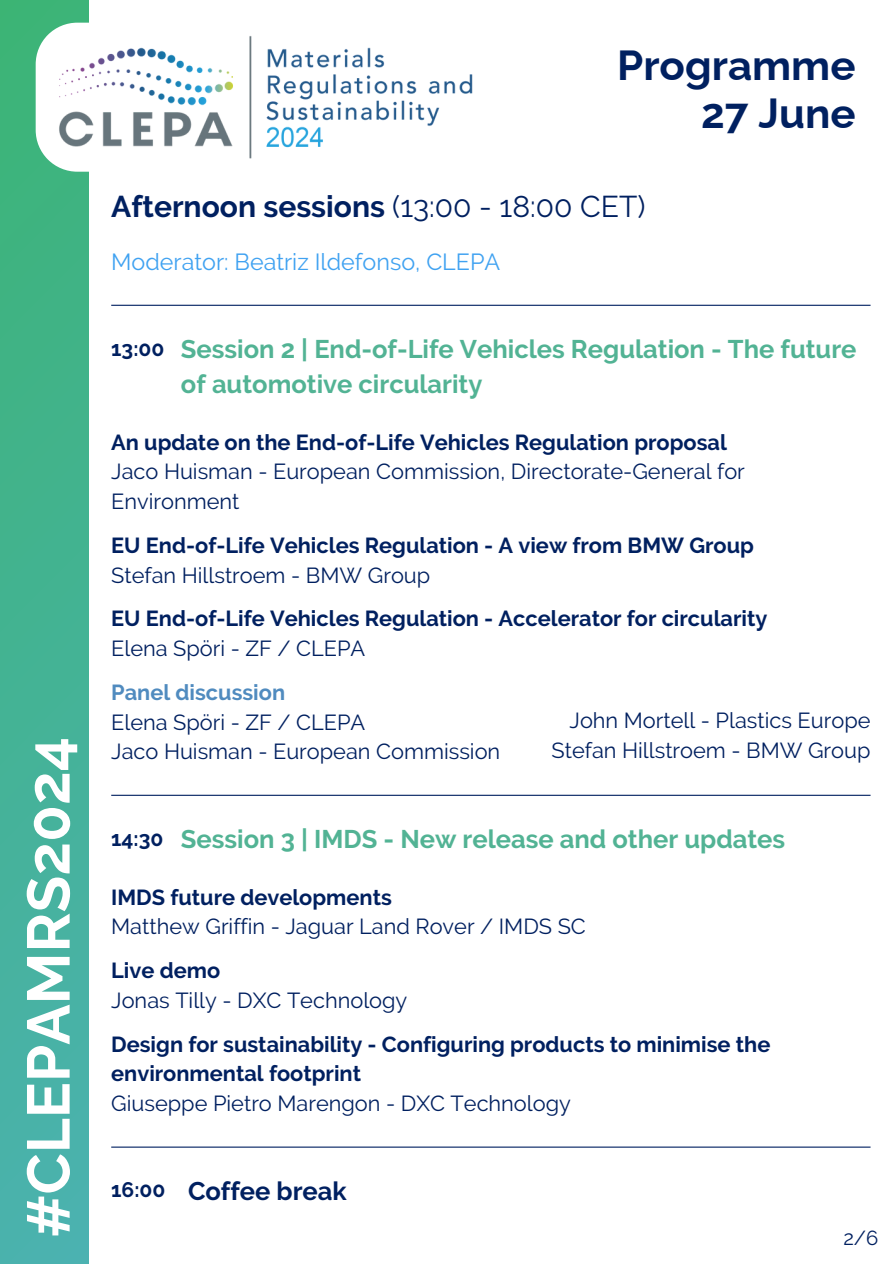
<style>
.page{position:relative;width:894px;height:1264px;background:#fff}
.page>*{position:absolute;margin:0;border:0;box-sizing:border-box;transform-origin:0 0}
.t1{font:700 60px "Raleway";color:#fff}
.t2{font:700 42px/47.2px "Raleway";color:#002060;text-align:right}
.t3{font:700 30px "Raleway";color:#002060}
.t4{font:700 25.5px/34.8px "Raleway";color:#52b394}
.t5{font:700 25.5px "Raleway";color:#002060}
.t6{font:23.25px "Raleway";color:#40a2f1}
.t7{font:21.75px/29.7px "Raleway";color:#002060}
.t8{font:700 21.75px/29.7px "Raleway";color:#002060}
.t9{font:700 21.75px "Raleway";color:#508bbf}
.t10{font:700 21px "Raleway";color:#002060}
.t11{font:20.25px "Raleway";color:#002060}
.s1{font-weight:400}
</style>
<div class="page">
<svg style="left:0;top:0;width:89px;height:1263px;background:#44b294"></svg>
<svg style="left:36px;top:23px;width:216px;height:149px"></svg>
<img style="left:58px;top:36px;width:415px;height:122px">
<hr style="left:111px;top:305px;width:759px;height:1px;background:#002060">
<hr style="left:111px;top:794px;width:759px;height:1px;background:#002060">
<hr style="left:111px;top:1146px;width:759px;height:1px;background:#002060">
<h2 class="t1" style="left:13px;top:1237px;width:502px;rotate:-90deg">#CLEPAMRS2024</h2>
<h3 class="t2" style="left:617px;top:42px;width:240px">Programme<br>27 June</h3>
<h5 class="t3" style="left:111px;top:189px;width:535px">Afternoon sessions <span class="s1">(13:00 - 18:00 CET)</span></h5>
<p class="t6" style="left:111px;top:248px;width:390px">Moderator: Beatriz Ildefonso, CLEPA</p>
<p class="t10" style="left:111px;top:336px;width:55px">13:00</p>
<p class="t4" style="left:181px;top:331px;width:676px">Session 2 | End-of-Life Vehicles Regulation - The future of automotive circularity</p>
<h6 class="t8" style="left:111px;top:427px;width:617px">An update on the End-of-Life Vehicles Regulation proposal</h6>
<p class="t7" style="left:111px;top:457px;width:635px">Jaco Huisman - European Commission, Directorate-General for<br>Environment</p>
<p class="t8" style="left:111px;top:530px;width:644px">EU End-of-Life Vehicles Regulation - A view from BMW Group</p>
<p class="t7" style="left:111px;top:560px;width:320px">Stefan Hillstroem - BMW Group</p>
<p class="t8" style="left:111px;top:604px;width:657px">EU End-of-Life Vehicles Regulation - Accelerator for circularity</p>
<p class="t7" style="left:111px;top:633px;width:255px">Elena Spöri - ZF / CLEPA</p>
<p class="t9" style="left:111px;top:679px;width:175px">Panel discussion</p>
<p class="t7" style="left:111px;top:707px;width:255px">Elena Spöri - ZF / CLEPA</p>
<p class="t7" style="left:111px;top:737px;width:390px">Jaco Huisman - European Commission</p>
<p class="t7" style="left:569px;top:705px;width:302px">John Mortell - Plastics Europe</p>
<h4 class="t7" style="left:551px;top:736px;width:320px">Stefan Hillstroem - BMW Group</h4>
<h6 class="t10" style="left:111px;top:826px;width:54px">14:30</h6>
<p class="t4" style="left:181px;top:821px;width:605px">Session 3 | IMDS - New release and other updates</p>
<h6 class="t8" style="left:111px;top:882px;width:282px">IMDS future developments</h6>
<p class="t7" style="left:111px;top:911px;width:476px">Matthew Griffin - Jaguar Land Rover / IMDS SC</p>
<p class="t8" style="left:111px;top:955px;width:110px">Live demo</p>
<p class="t7" style="left:111px;top:985px;width:297px">Jonas Tilly - DXC Technology</p>
<p class="t8" style="left:111px;top:1029px;width:660px">Design for sustainability - Configuring products to minimise the environmental footprint</p>
<p class="t7" style="left:111px;top:1088px;width:461px">Giuseppe Pietro Marengon - DXC Technology</p>
<p class="t10" style="left:111px;top:1176px;width:56px">16:00</p>
<h4 class="t5" style="left:188px;top:1175px;width:160px">Coffee break</h4>
<h4 class="t11" style="left:843px;top:1225px;width:36px">2/6</h4>
</div>
